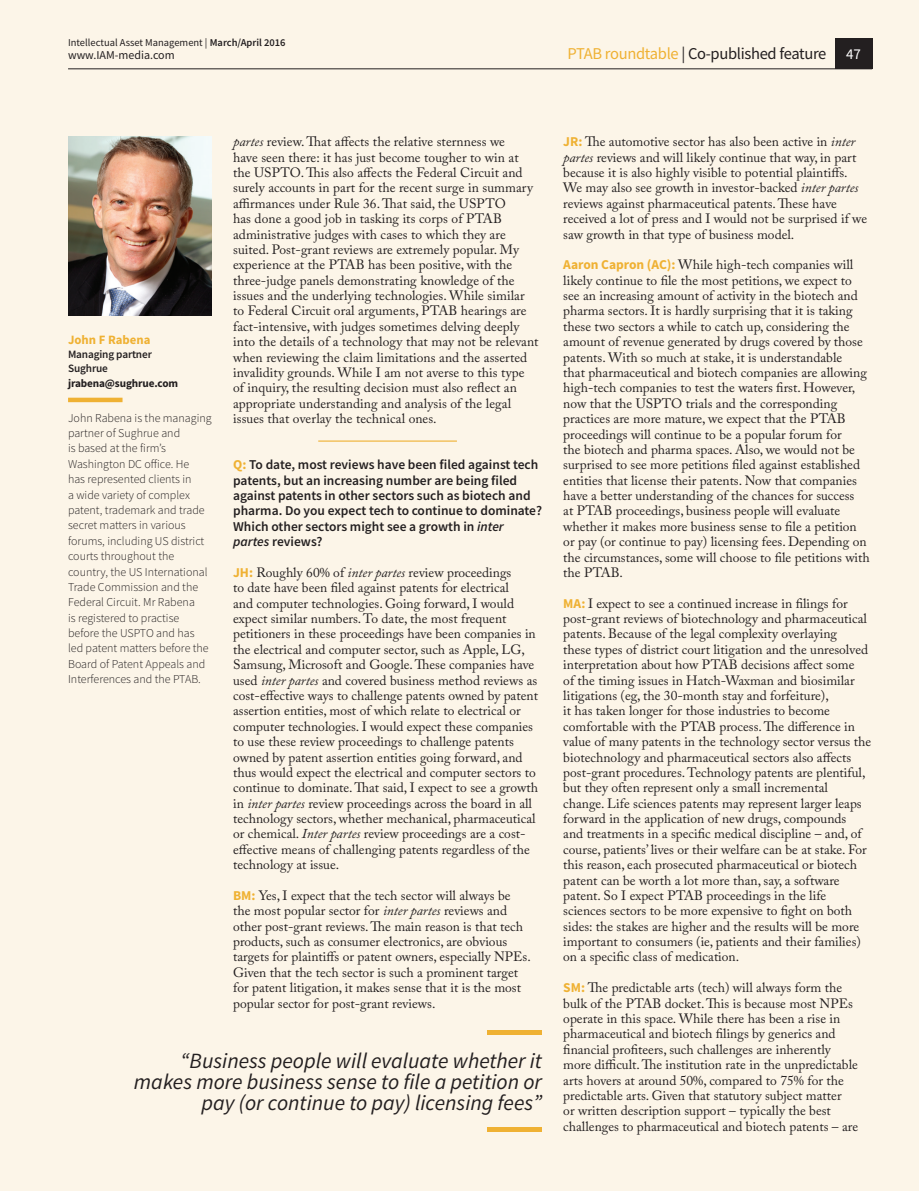
<style>
.page{position:relative;width:919px;height:1191px;background:#fff}
.page>*{position:absolute;margin:0;border:0;box-sizing:border-box;transform-origin:0 0}
.t1{font:italic 21.75px/21px "Source Sans Pro";color:#231f20;text-align:right}
.Running_head_right{font:16.5px "Source Sans Pro";letter-spacing:-.02em;color:#231f20}
.t2{font:15px "Source Sans Pro";color:#fff}
.Body_no_indent{font:13.5px/15.3px "Adobe Caslon Pro";color:#231f20}
.Roundtable_Question{font:600 13.5px/15.3px "Source Sans Pro";color:#231f20}
.Co-publish_report_bi{font:700 12.75px "Source Sans Pro";color:#efb133}
.Co-publish_report_bi-2{font:300 12px/15.3px "Source Sans Pro";color:#231f20}
.t3{font:12px "Source Sans Pro";color:#231f20}
.Co-publish_report_bi-3{font:600 11.25px/14.7px "Source Sans Pro";letter-spacing:-.015em;color:#231f20}
.t4{font:10.5px "Source Sans Pro";color:#231f20}
.s1{font-weight:600}
.s2{color:#efb133}
.s3{font-weight:700}
.s4{font-style:italic}
.s5{font-weight:700;color:#efb133}
.s6{font-family:"Source Sans Pro";font-weight:700;color:#efb133}
</style>
<div class="page">
<div style="left:0;top:0;width:918px;height:1191px;background:#fcf5e8"></div>
<div style="left:834px;top:38px;width:38px;height:30px;background:#231f20"></div>
<hr style="left:68px;top:68px;width:804px;height:1px;background:#231f20">
<hr style="left:487px;top:1030px;width:55px;height:4px;background:#efb133">
<div style="left:487px;top:1126px;width:55px;height:5px;background:#efb133"></div>
<hr style="left:318px;top:440px;width:139px;height:1px;background:#efb133">
<hr style="left:68px;top:398px;width:54px;height:4px;background:#efb133">
<img style="left:68px;top:136px;width:144px;height:179px">
<p class="t4" style="left:68px;top:36px;width:219px">Intellectual Asset Management | <span class="s1">March/April 2016</span></p>
<p class="t3" style="left:68px;top:48px;width:108px">www.IAM-media.com</p>
<p class="Running_head_right" style="left:567px;top:43px;width:260px"><span class="s2">PTAB roundtable</span> | Co-published feature</p>
<p class="t2" style="left:846px;top:44px;width:16px">47</p>
<p class="Co-publish_report_bi" style="left:68px;top:331px;width:84px">John F Rabena</p>
<p class="Co-publish_report_bi-3" style="left:68px;top:346px;width:111px">Managing partner<br>Sughrue <span class="s3">jrabena@sughrue.com</span></p>
<p class="Co-publish_report_bi-2" style="left:68px;top:410px;width:145px">John Rabena is the managing partner of Sughrue and<br>is based at the firm’s<br>Washington DC office. He<br>has represented clients in<br>a wide variety of complex patent, trademark and trade secret matters in various forums, including US district courts throughout the country, the US International<br>Trade Commission and the<br>Federal Circuit. Mr Rabena<br>is registered to practise before the USPTO and has led patent matters before the<br>Board of Patent Appeals and<br>Interferences and the PTAB.</p>
<p class="Body_no_indent" style="left:233px;top:134px;width:307px"><span class="s4">partes</span> review. That affects the relative sternness we<br>have seen there: it has just become tougher to win at the USPTO. This also affects the Federal Circuit and surely accounts in part for the recent surge in summary affirmances under Rule 36. That said, the USPTO<br>has done a good job in tasking its corps of PTAB administrative judges with cases to which they are suited. Post-grant reviews are extremely popular. My experience at the PTAB has been positive, with the three-judge panels demonstrating knowledge of the issues and the underlying technologies. While similar to Federal Circuit oral arguments, PTAB hearings are fact-intensive, with judges sometimes delving deeply into the details of a technology that may not be relevant when reviewing the claim limitations and the asserted invalidity grounds. While I am not averse to this type of inquiry, the resulting decision must also reflect an appropriate understanding and analysis of the legal issues that overlay the technical ones.</p>
<p class="Roundtable_Question" style="left:233px;top:457px;width:310px"><span class="s5">Q:</span> To date, most reviews have been filed against tech patents, but an increasing number are being filed against patents in other sectors such as biotech and pharma. Do you expect tech to continue to dominate?<br>Which other sectors might see a growth in <span class="s4">inter partes</span> reviews?</p>
<p class="Body_no_indent" style="left:233px;top:564px;width:306px"><span class="s6">JH:</span> Roughly 60% of <span class="s4">inter partes</span> review proceedings<br>to date have been filed against patents for electrical<br>and computer technologies. Going forward, I would expect similar numbers. To date, the most frequent petitioners in these proceedings have been companies in the electrical and computer sector, such as Apple, LG, Samsung, Microsoft and Google. These companies have used <span class="s4">inter partes</span> and covered business method reviews as cost-effective ways to challenge patents owned by patent assertion entities, most of which relate to electrical or computer technologies. I would expect these companies to use these review proceedings to challenge patents owned by patent assertion entities going forward, and thus would expect the electrical and computer sectors to continue to dominate. That said, I expect to see a growth in <span class="s4">inter partes</span> review proceedings across the board in all technology sectors, whether mechanical, pharmaceutical or chemical. <span class="s4">Inter partes</span> review proceedings are a cost&shy;effective means of challenging patents regardless of the technology at issue.</p>
<p class="Body_no_indent" style="left:233px;top:887px;width:299px"><span class="s6">BM:</span> Yes, I expect that the tech sector will always be the most popular sector for <span class="s4">inter partes</span> reviews and other post-grant reviews. The main reason is that tech products, such as consumer electronics, are obvious targets for plaintiffs or patent owners, especially NPEs.<br>Given that the tech sector is such a prominent target for patent litigation, it makes sense that it is the most popular sector for post-grant reviews.</p>
<p class="t1" style="left:134px;top:1049px;width:409px">“Business people will evaluate whether it makes more business sense to file a petition or pay (or continue to pay) licensing fees”</p>
<p class="Body_no_indent" style="left:563px;top:134px;width:305px"><span class="s6">JR:</span> The automotive sector has also been active in <span class="s4">inter partes</span> reviews and will likely continue that way, in part because it is also highly visible to potential plaintiffs.<br>We may also see growth in investor-backed <span class="s4">inter partes </span>reviews against pharmaceutical patents. These have received a lot of press and I would not be surprised if we saw growth in that type of business model.</p>
<p class="Body_no_indent" style="left:563px;top:257px;width:308px"><span class="s6">Aaron Capron (AC):</span> While high-tech companies will likely continue to file the most petitions, we expect to see an increasing amount of activity in the biotech and pharma sectors. It is hardly surprising that it is taking these two sectors a while to catch up, considering the amount of revenue generated by drugs covered by those patents. With so much at stake, it is understandable<br>that pharmaceutical and biotech companies are allowing high-tech companies to test the waters first. However, now that the USPTO trials and the corresponding practices are more mature, we expect that the PTAB proceedings will continue to be a popular forum for<br>the biotech and pharma spaces. Also, we would not be surprised to see more petitions filed against established entities that license their patents. Now that companies have a better understanding of the chances for success<br>at PTAB proceedings, business people will evaluate whether it makes more business sense to file a petition or pay (or continue to pay) licensing fees. Depending on the circumstances, some will choose to file petitions with the PTAB.</p>
<p class="Body_no_indent" style="left:563px;top:595px;width:309px"><span class="s6">MA:</span> I expect to see a continued increase in filings for post-grant reviews of biotechnology and pharmaceutical patents. Because of the legal complexity overlaying<br>these types of district court litigation and the unresolved interpretation about how PTAB decisions affect some<br>of the timing issues in Hatch-Waxman and biosimilar litigations (eg, the 30-month stay and forfeiture),<br>it has taken longer for those industries to become comfortable with the PTAB process. The difference in value of many patents in the technology sector versus the biotechnology and pharmaceutical sectors also affects post-grant procedures. Technology patents are plentiful, but they often represent only a small incremental change. Life sciences patents may represent larger leaps forward in the application of new drugs, compounds<br>and treatments in a specific medical discipline – and, of course, patients’ lives or their welfare can be at stake. For this reason, each prosecuted pharmaceutical or biotech patent can be worth a lot more than, say, a software patent. So I expect PTAB proceedings in the life sciences sectors to be more expensive to fight on both sides: the stakes are higher and the results will be more important to consumers (ie, patients and their families) on a specific class of medication.</p>
<p class="Body_no_indent" style="left:563px;top:979px;width:296px"><span class="s6">SM:</span> The predictable arts (tech) will always form the bulk of the PTAB docket. This is because most NPEs operate in this space. While there has been a rise in pharmaceutical and biotech filings by generics and financial profiteers, such challenges are inherently more difficult. The institution rate in the unpredictable arts hovers at around 50%, compared to 75% for the predictable arts. Given that statutory subject matter<br>or written description support – typically the best challenges to pharmaceutical and biotech patents – are</p>
</div>
